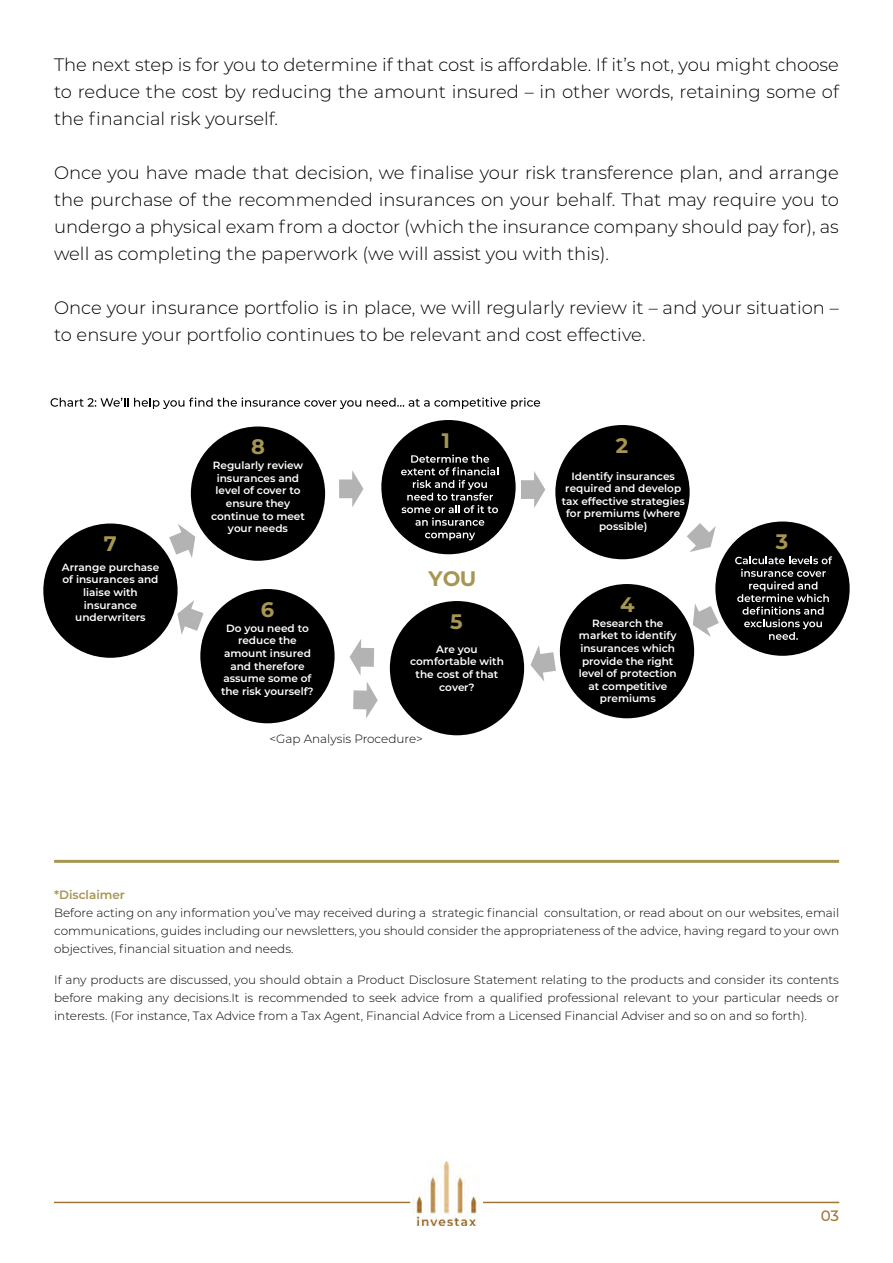
<style>
.page{position:relative;width:893px;height:1263px;background:#fff}
.page>*{position:absolute;margin:0;border:0;box-sizing:border-box;transform-origin:0 0}
.t1{font:700 21px "Montserrat";color:#a69652}
.t2{font:300 18px/27px "Montserrat";color:#000;text-align:justify}
.t3{font:500 15px "Montserrat";color:#a47436}
.t4{font:300 12px/18px "Montserrat";color:#000;text-align:justify}
.t5{font:600 12px "Montserrat";color:#a79652}
.t6{font:600 10.5px/12.6px "Montserrat";color:#fff;text-align:center}
</style>
<div class="page">
<img style="left:413px;top:1161px;width:67px;height:64px">
<hr style="left:54px;top:1202px;width:356px;height:1px;background:#a47436">
<hr style="left:483px;top:1202px;width:356px;height:1px;background:#a47436">
<div style="left:43px;top:523px;width:135px;height:135px;background:#000;border-radius:50%"></div>
<svg style="left:51px;top:398px;width:310px;height:11px"></svg>
<svg style="left:367px;top:398px;width:173px;height:11px"></svg>
<div style="left:191px;top:426px;width:134px;height:135px;background:#000;border-radius:50%"></div>
<div style="left:381px;top:420px;width:135px;height:134px;background:#000;border-radius:50%"></div>
<svg style="left:401px;top:455px;width:97px;height:71px"></svg>
<svg style="left:425px;top:533px;width:50px;height:7px"></svg>
<div style="left:555px;top:425px;width:135px;height:134px;background:#000;border-radius:50%"></div>
<div style="left:560px;top:584px;width:134px;height:134px;background:#000;border-radius:50%"></div>
<div style="left:715px;top:521px;width:135px;height:135px;background:#000;border-radius:50%"></div>
<svg style="left:735px;top:556px;width:97px;height:84px"></svg>
<div style="left:390px;top:601px;width:134px;height:134px;background:#000;border-radius:50%"></div>
<div style="left:200px;top:589px;width:135px;height:134px;background:#000;border-radius:50%"></div>
<svg style="left:169px;top:524px;width:26px;height:34px"></svg>
<svg style="left:339px;top:470px;width:24px;height:37px"></svg>
<svg style="left:521px;top:471px;width:24px;height:37px"></svg>
<svg style="left:687px;top:523px;width:29px;height:29px"></svg>
<svg style="left:693px;top:603px;width:26px;height:34px"></svg>
<svg style="left:530px;top:645px;width:26px;height:36px"></svg>
<svg style="left:177px;top:600px;width:27px;height:35px"></svg>
<svg style="left:350px;top:639px;width:28px;height:79px"></svg>
<hr style="left:54px;top:860px;width:785px;height:3px;background:#a79652">
<h2 class="t2" style="left:54px;top:51px;width:786px">The next step is for you to determine if that cost is affordable. If it’s not, you might choose to reduce the cost by reducing the amount insured – in other words, retaining some of the financial risk yourself.</h2>
<p class="t2" style="left:54px;top:159px;width:786px">Once you have made that decision, we finalise your risk transference plan, and arrange the purchase of the recommended insurances on your behalf. That may require you to undergo a physical exam from a doctor (which the insurance company should pay for), as well as completing the paperwork (we will assist you with this).</p>
<h2 class="t2" style="left:54px;top:294px;width:786px">Once your insurance portfolio is in place, we will regularly review it – and your situation – to ensure your portfolio continues to be relevant and cost effective.</h2>
<h1 class="t1" style="left:104px;top:529px;width:15px">7</h1>
<p class="t6" style="left:62px;top:560px;width:99px">Arrange purchase of insurances and liaise with insurance underwriters</p>
<h1 class="t1" style="left:251px;top:432px;width:15px">8</h1>
<p class="t6" style="left:211px;top:459px;width:95px">Regularly review insurances and level of cover to ensure they continue to meet your needs</p>
<h1 class="t1" style="left:261px;top:594px;width:15px">6</h1>
<p class="t6" style="left:221px;top:621px;width:94px">Do you need to reduce the amount insured and therefore assume some of the risk yourself?</p>
<h1 class="t1" style="left:442px;top:425px;width:10px">1</h1>
<h1 class="t1" style="left:616px;top:430px;width:14px">2</h1>
<p class="t6" style="left:562px;top:469px;width:125px">Identify insurances required and develop tax effective strategies for premiums (where possible)</p>
<h1 class="t1" style="left:428px;top:563px;width:49px">YOU</h1>
<h1 class="t1" style="left:450px;top:606px;width:14px">5</h1>
<p class="t6" style="left:410px;top:642px;width:95px">Are you comfortable with the cost of that cover?</p>
<h1 class="t1" style="left:620px;top:589px;width:16px">4</h1>
<p class="t6" style="left:579px;top:616px;width:100px">Research the market to identify insurances which provide the right level of protection at competitive premiums</p>
<p class="t4" style="left:269px;top:729px;width:155px">&lt;Gap Analysis Procedure&gt;</p>
<h1 class="t1" style="left:776px;top:527px;width:14px">3</h1>
<p class="t5" style="left:54px;top:886px;width:72px">*Disclaimer</p>
<p class="t4" style="left:54px;top:903px;width:786px">Before acting on any information you’ve may received during a strategic financial consultation, or read about on our websites, email communications, guides including our newsletters, you should consider the appropriateness of the advice, having regard to your own objectives, financial situation and needs.</p>
<p class="t4" style="left:54px;top:971px;width:786px">If any products are discussed, you should obtain a Product Disclosure Statement relating to the products and consider its contents before making any decisions.It is recommended to seek advice from a qualified professional relevant to your particular needs or interests. (For instance, Tax Advice from a Tax Agent, Financial Advice from a Licensed Financial Adviser and so on and so forth).</p>
<p class="t3" style="left:821px;top:1205px;width:20px">03</p>
</div>
